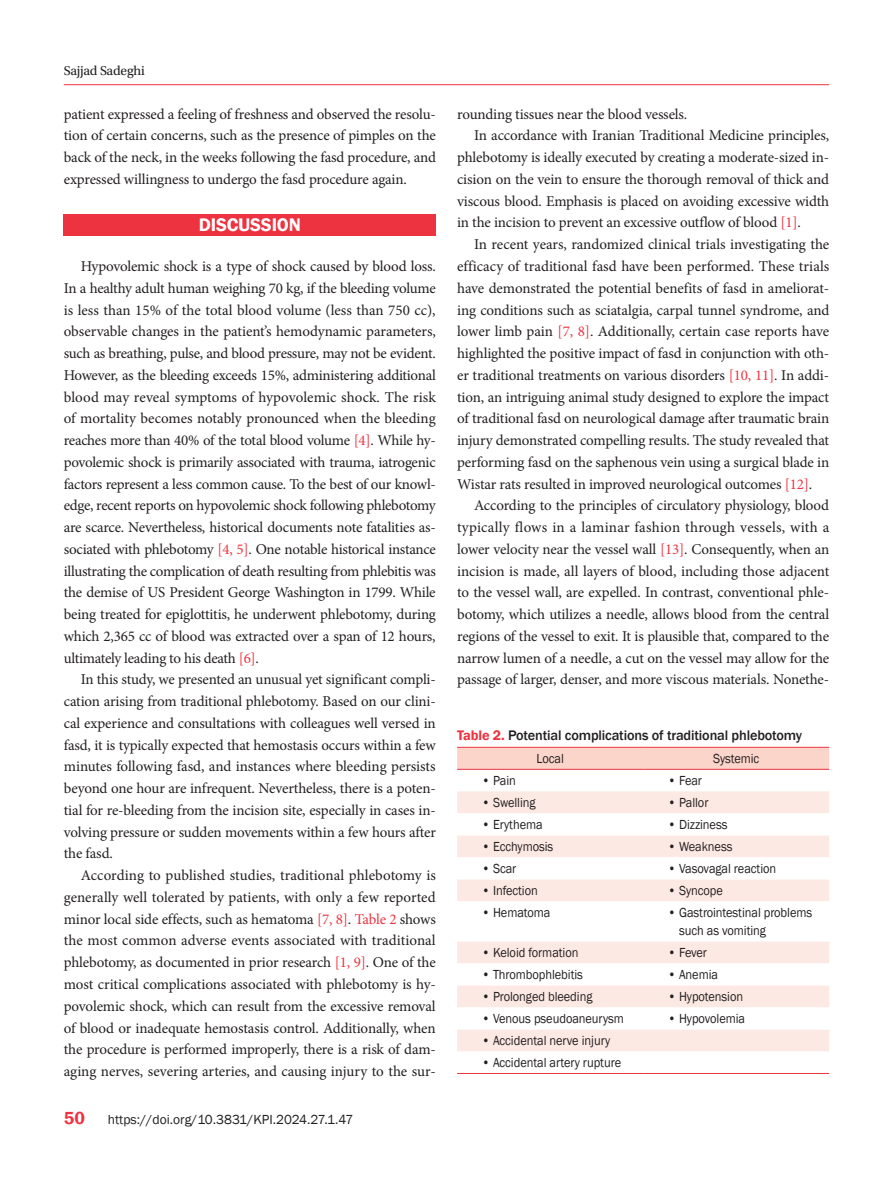
<style>
.page{position:relative;width:893px;height:1191px;background:#fff}
.page>*{position:absolute;margin:0;border:0;box-sizing:border-box;transform-origin:0 0}
.t1{font:600 18.75px "Franklin Gothic";letter-spacing:-.01em;color:#fff}
.t2{font:600 18px "Franklin Gothic";color:#ee3340}
.t3{font:15px/21.8px "Minion Pro";letter-spacing:-.01em;color:#231f20;text-align:justify}
.t4{font:15px "Minion Pro";letter-spacing:.015em;color:#231f20}
.t5{font:500 14.25px "Franklin Gothic";letter-spacing:-.01em;color:#231f20}
.t6{font:13.5px/18px "Franklin Gothic";letter-spacing:-.005em;color:#231f20;scale:.92 1}
.t7{font:13.5px "Franklin Gothic";letter-spacing:-.005em;color:#231f20}
.t8{font:13.5px "Utopia Std";letter-spacing:-.015em;color:#231f20}
.s1{color:#ee3340}
.s2{font-weight:600;color:#ee3340}
</style>
<div class="page">
<hr style="left:64px;top:84px;width:765px;height:1px;background:#ee3340">
<div style="left:64px;top:214px;width:372px;height:21px;background:#ee3340"></div>
<div style="left:457px;top:748px;width:372px;height:21px;background:#fcd5ca"></div>
<div style="left:457px;top:791px;width:372px;height:260px;background:#fde9e3"></div>
<svg style="left:457px;top:813px;width:372px;height:216px"></svg>
<hr style="left:457px;top:747px;width:186px;height:1px;background:#ee3340">
<hr style="left:643px;top:747px;width:186px;height:1px;background:#ee3340">
<hr style="left:457px;top:769px;width:186px;height:1px;background:#ee3340">
<hr style="left:643px;top:769px;width:186px;height:1px;background:#ee3340">
<hr style="left:457px;top:1073px;width:186px;height:1px;background:#ee3340">
<hr style="left:643px;top:1073px;width:186px;height:1px;background:#ee3340">
<p class="t8" style="left:64px;top:63px;width:83px">Sajjad Sadeghi</p>
<p class="t3" style="left:64px;top:103px;width:374px">patient expressed a feeling of freshness and observed the resolu&shy;tion of certain concerns, such as the presence of pimples on the back of the neck, in the weeks following the fasd procedure, and expressed willingness to undergo the fasd procedure again.</p>
<p class="t1" style="left:199px;top:213px;width:104px">DISCUSSION</p>
<p class="t3" style="left:64px;top:255px;width:374px;text-indent:17px">Hypovolemic shock is a type of shock caused by blood loss.<br>In a healthy adult human weighing 70 kg, if the bleeding volume is less than 15% of the total blood volume (less than 750 cc), observable changes in the patient’s hemodynamic parameters, such as breathing, pulse, and blood pressure, may not be evident.<br>However, as the bleeding exceeds 15%, administering additional blood may reveal symptoms of hypovolemic shock. The risk of mortality becomes notably pronounced when the bleeding reaches more than 40% of the total blood volume <span class="s1">[4]</span>. While hy&shy;povolemic shock is primarily associated with trauma, iatrogenic factors represent a less common cause. To the best of our knowl&shy;edge, recent reports on hypovolemic shock following phlebotomy are scarce. Nevertheless, historical documents note fatalities as&shy;sociated with phlebotomy <span class="s1">[4, 5]</span>. One notable historical instance illustrating the complication of death resulting from phlebitis was the demise of US President George Washington in 1799. While being treated for epiglottitis, he underwent phlebotomy, during which 2,365 cc of blood was extracted over a span of 12 hours, ultimately leading to his death <span class="s1">[6]</span>.</p>
<p class="t3" style="left:64px;top:669px;width:374px;text-indent:17px">In this study, we presented an unusual yet significant compli&shy;cation arising from traditional phlebotomy. Based on our clini&shy;cal experience and consultations with colleagues well versed in fasd, it is typically expected that hemostasis occurs within a few minutes following fasd, and instances where bleeding persists beyond one hour are infrequent. Nevertheless, there is a poten&shy;tial for re-bleeding from the incision site, especially in cases in&shy;volving pressure or sudden movements within a few hours after the fasd.</p>
<p class="t3" style="left:64px;top:864px;width:374px;text-indent:17px">According to published studies, traditional phlebotomy is generally well tolerated by patients, with only a few reported minor local side effects, such as hematoma <span class="s1">[7, 8]</span>. <span class="s1">Table 2</span> shows the most common adverse events associated with traditional phlebotomy, as documented in prior research <span class="s1">[1, 9]</span>. One of the most critical complications associated with phlebotomy is hy&shy;povolemic shock, which can result from the excessive removal of blood or inadequate hemostasis control. Additionally, when the procedure is performed improperly, there is a risk of dam&shy;aging nerves, severing arteries, and causing injury to the sur-</p>
<p class="t2" style="left:64px;top:1106px;width:23px">50</p>
<p class="t7" style="left:108px;top:1111px;width:247px">https://doi.org/10.3831/KPI.2024.27.1.47</p>
<p class="t3" style="left:457px;top:103px;width:232px">rounding tissues near the blood vessels.</p>
<p class="t3" style="left:474px;top:125px;width:357px">In accordance with Iranian Traditional Medicine principles,</p>
<p class="t3" style="left:457px;top:147px;width:374px">phlebotomy is ideally executed by creating a moderate-sized in-</p>
<p class="t3" style="left:457px;top:168px;width:374px">cision on the vein to ensure the thorough removal of thick and</p>
<p class="t3" style="left:457px;top:190px;width:374px">viscous blood. Emphasis is placed on avoiding excessive width</p>
<p class="t3" style="left:457px;top:212px;width:345px">in the incision to prevent an excessive outflow of blood <span class="s1">[1]</span>.</p>
<p class="t3" style="left:474px;top:234px;width:357px">In recent years, randomized clinical trials investigating the</p>
<p class="t3" style="left:457px;top:255px;width:374px">efficacy of traditional fasd have been performed. These trials</p>
<p class="t3" style="left:457px;top:277px;width:374px">have demonstrated the potential benefits of fasd in ameliorat-</p>
<p class="t3" style="left:457px;top:299px;width:374px">ing conditions such as sciatalgia, carpal tunnel syndrome, and</p>
<p class="t3" style="left:457px;top:321px;width:374px">lower limb pain <span class="s1">[7, 8]</span>. Additionally, certain case reports have</p>
<p class="t3" style="left:457px;top:342px;width:374px">highlighted the positive impact of fasd in conjunction with oth-</p>
<p class="t3" style="left:457px;top:364px;width:374px">er traditional treatments on various disorders <span class="s1">[10, 11]</span>. In addi-</p>
<p class="t3" style="left:457px;top:386px;width:374px">tion, an intriguing animal study designed to explore the impact</p>
<p class="t3" style="left:457px;top:408px;width:374px">of traditional fasd on neurological damage after traumatic brain</p>
<p class="t3" style="left:457px;top:429px;width:373px">injury demonstrated compelling results. The study revealed that</p>
<p class="t3" style="left:457px;top:451px;width:374px">performing fasd on the saphenous vein using a surgical blade in</p>
<p class="t3" style="left:457px;top:473px;width:357px">Wistar rats resulted in improved neurological outcomes <span class="s1">[12]</span>.</p>
<p class="t3" style="left:474px;top:495px;width:357px">According to the principles of circulatory physiology, blood</p>
<p class="t4" style="left:457px;top:517px;width:374px">typically flows in a laminar fashion through vessels, with a</p>
<p class="t3" style="left:457px;top:538px;width:374px">lower velocity near the vessel wall <span class="s1">[13]</span>. Consequently, when an</p>
<p class="t3" style="left:457px;top:560px;width:374px">incision is made, all layers of blood, including those adjacent</p>
<p class="t3" style="left:457px;top:582px;width:373px">to the vessel wall, are expelled. In contrast, conventional phle-</p>
<p class="t3" style="left:457px;top:603px;width:374px">botomy, which utilizes a needle, allows blood from the central</p>
<p class="t3" style="left:457px;top:625px;width:373px">regions of the vessel to exit. It is plausible that, compared to the</p>
<p class="t3" style="left:457px;top:647px;width:374px">narrow lumen of a needle, a cut on the vessel may allow for the</p>
<p class="t3" style="left:457px;top:669px;width:374px">passage of larger, denser, and more viscous materials. Nonethe-</p>
<p class="t5" style="left:457px;top:726px;width:347px"><span class="s2">Table 2.</span> Potential complications of traditional phlebotomy</p>
<p class="t6" style="left:536px;top:749px;width:31px">Local</p>
<p class="t6" style="left:713px;top:749px;width:52px">Systemic</p>
<p class="t6" style="left:482px;top:771px;width:39px">• Pain</p>
<p class="t6" style="left:668px;top:771px;width:39px">• Fear</p>
<p class="t6" style="left:482px;top:793px;width:60px">• Swelling</p>
<p class="t6" style="left:668px;top:793px;width:46px">• Pallor</p>
<p class="t6" style="left:482px;top:815px;width:68px">• Erythema</p>
<p class="t6" style="left:668px;top:815px;width:66px">• Dizziness</p>
<p class="t6" style="left:482px;top:837px;width:79px">• Ecchymosis</p>
<p class="t6" style="left:668px;top:837px;width:72px">• Weakness</p>
<p class="t6" style="left:482px;top:859px;width:39px">• Scar</p>
<p class="t6" style="left:668px;top:859px;width:119px">• Vasovagal reaction</p>
<p class="t6" style="left:482px;top:881px;width:62px">• Infection</p>
<p class="t6" style="left:668px;top:881px;width:61px">• Syncope</p>
<p class="t6" style="left:482px;top:903px;width:76px">• Hematoma</p>
<p class="t6" style="left:679px;top:903px;width:146px;text-indent:-11px">• Gastrointestinal problems such as vomiting</p>
<p class="t6" style="left:482px;top:943px;width:107px">• Keloid formation</p>
<p class="t6" style="left:668px;top:943px;width:44px">• Fever</p>
<p class="t6" style="left:482px;top:965px;width:112px">• Thrombophlebitis</p>
<p class="t6" style="left:668px;top:965px;width:56px">• Anemia</p>
<p class="t6" style="left:482px;top:987px;width:122px">• Prolonged bleeding</p>
<p class="t6" style="left:668px;top:987px;width:83px">• Hypotension</p>
<p class="t6" style="left:482px;top:1009px;width:156px">• Venous pseudoaneurysm</p>
<p class="t6" style="left:668px;top:1009px;width:86px">• Hypovolemia</p>
<p class="t6" style="left:482px;top:1031px;width:141px">• Accidental nerve injury</p>
<p class="t6" style="left:482px;top:1053px;width:153px">• Accidental artery rupture</p>
</div>
